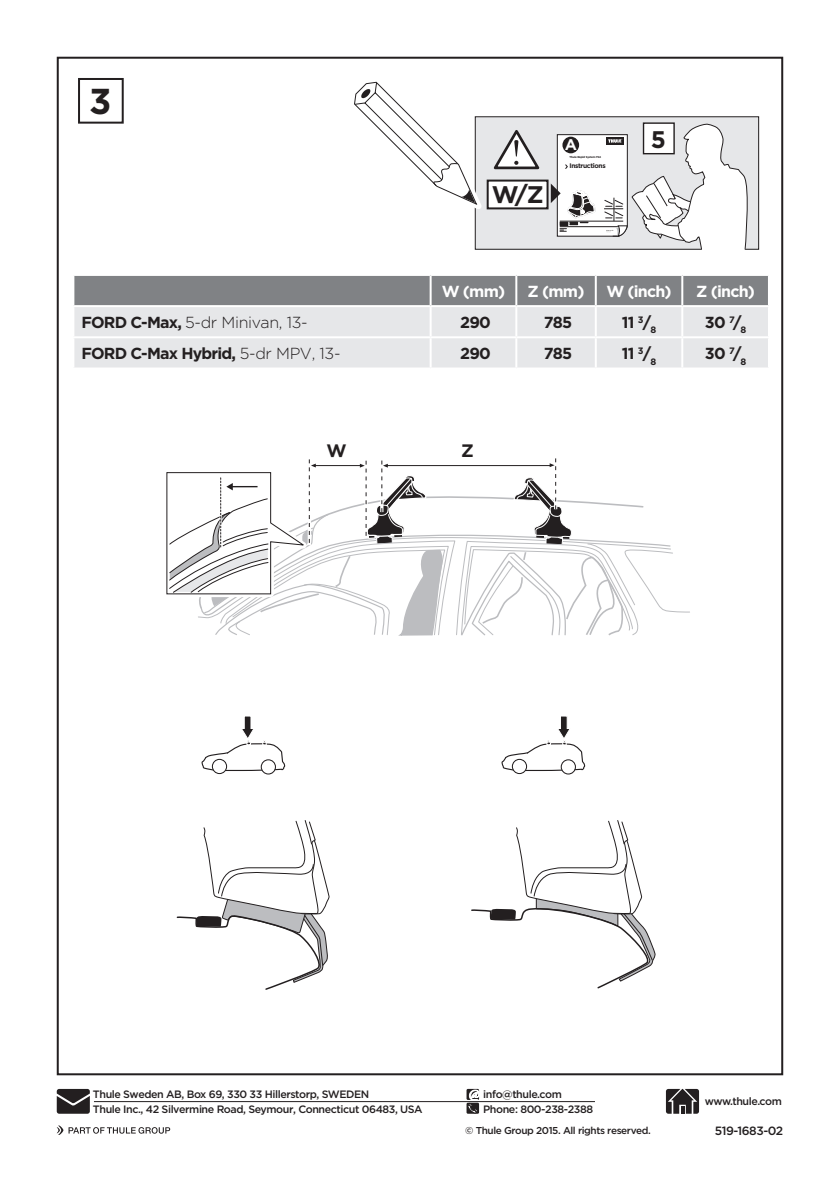
<style>
.page{position:relative;width:840px;height:1191px;background:#fff}
.page>*{position:absolute;margin:0;border:0;box-sizing:border-box;transform-origin:0 0}
.t1{font:700 36px "Thule";color:#231f20}
.t2{font:700 24px "Thule";color:#231f20}
.t3{font:700 18px "Thule";color:#231f20}
.t4{font:700 16px "Thule";letter-spacing:-.05em;color:#231f20}
.t5{font:300 16px "Thule";letter-spacing:-.02em;color:#231f20}
.t6{font:700 16px "Thule";letter-spacing:-.05em;color:#fff}
.t7{font:700 15.4px "Thule";color:#fff}
.t8{font:500 12px "Thule";letter-spacing:-.04em;color:#231f20}
.t9{font:500 10.6px "Thule";letter-spacing:-.04em;color:#231f20}
.t10{font:500 10px "Thule";letter-spacing:-.04em;color:#231f20}
.t11{font:700 6.6px "Thule";letter-spacing:-.05em;color:#231f20}
.t12{font:700 2.8px "Thule";letter-spacing:-.05em;color:#231f20}
.s1{font-weight:700}
.s2{font-weight:300}
</style>
<div class="page">
<div style="left:78px;top:78px;width:46px;height:46px;border:2px solid #231f20"></div>
<div style="left:475px;top:117px;width:283px;height:132px;background:#e6e7e9"></div>
<div style="left:474px;top:116px;width:284px;height:134px;border:1px solid #231f20"></div>
<div style="left:487px;top:181px;width:60px;height:27px;background:#fff"></div>
<div style="left:486px;top:180px;width:62px;height:29px;border:2px solid #231f20"></div>
<svg style="left:354px;top:81px;width:185px;height:137px"></svg>
<svg style="left:550px;top:123px;width:200px;height:127px"></svg>
<div style="left:562px;top:137px;width:16px;height:16px;background:#231f20;border-radius:50%"></div>
<svg style="left:57px;top:1125px;width:113px;height:10px"></svg>
<svg style="left:57px;top:1089px;width:33px;height:24px"></svg>
<hr style="left:94px;top:1101px;width:500px;height:1px;background:#231f20">
<svg style="left:665px;top:1089px;width:33px;height:24px"></svg>
<svg style="left:467px;top:1089px;width:12px;height:24px"></svg>
<div style="left:74px;top:276px;width:693px;height:29px;background:#808285"></div>
<div style="left:74px;top:307px;width:693px;height:60px;background:#e6e7e9"></div>
<hr style="left:429px;top:276px;width:2px;height:29px;background:#fff">
<hr style="left:515px;top:276px;width:2px;height:29px;background:#fff">
<hr style="left:594px;top:276px;width:2px;height:29px;background:#fff">
<hr style="left:681px;top:276px;width:2px;height:29px;background:#fff">
<hr style="left:429px;top:307px;width:2px;height:29px;background:#fff">
<hr style="left:515px;top:307px;width:2px;height:29px;background:#fff">
<hr style="left:594px;top:307px;width:2px;height:29px;background:#fff">
<hr style="left:681px;top:307px;width:2px;height:29px;background:#fff">
<hr style="left:72px;top:336px;width:358px;height:2px;background:#fff">
<hr style="left:682px;top:336px;width:87px;height:2px;background:#fff">
<svg style="left:160px;top:326px;width:530px;height:664px"></svg>
<p class="t1" style="left:89px;top:80px;width:24px">3</p>
<p class="t2" style="left:491px;top:180px;width:53px">W/Z</p>
<p class="t7" style="left:564px;top:135px;width:14px">A</p>
<p class="t12" style="left:569px;top:156px;width:33px">Thule Rapid System 754</p>
<p class="t11" style="left:569px;top:162px;width:38px">Instructions</p>
<p class="t2" style="left:650px;top:125px;width:17px">5</p>
<p class="t6" style="left:441px;top:282px;width:65px">W (mm)</p>
<p class="t6" style="left:527px;top:282px;width:58px">Z (mm)</p>
<p class="t6" style="left:606px;top:282px;width:67px">W (inch)</p>
<p class="t6" style="left:695px;top:282px;width:60px">Z (inch)</p>
<p class="t5" style="left:81px;top:312px;width:228px"><span class="s1">FORD C-Max,</span> 5-dr Minivan, 13-</p>
<p class="t4" style="left:460px;top:313px;width:32px">290</p>
<p class="t4" style="left:543px;top:313px;width:30px">785</p>
<p class="t4" style="left:621px;top:313px;width:36px">11 <sup>3</sup>/<sub>8</sub></p>
<p class="t4" style="left:704px;top:313px;width:43px">30 <sup>7</sup>/<sub>8</sub></p>
<p class="t4" style="left:81px;top:344px;width:260px">FORD C-Max Hybrid, <span class="s2">5-dr MPV, 13-</span></p>
<p class="t4" style="left:460px;top:344px;width:32px">290</p>
<p class="t4" style="left:543px;top:344px;width:30px">785</p>
<p class="t4" style="left:621px;top:344px;width:36px">11 <sup>3</sup>/<sub>8</sub></p>
<p class="t4" style="left:704px;top:344px;width:43px">30 <sup>7</sup>/<sub>8</sub></p>
<p class="t3" style="left:326px;top:439px;width:22px">W</p>
<p class="t3" style="left:461px;top:439px;width:14px">Z</p>
<p class="t9" style="left:93px;top:1087px;width:278px">Thule Sweden AB, Box 69, 330 33 Hillerstorp, SWEDEN</p>
<p class="t9" style="left:93px;top:1102px;width:331px">Thule Inc., 42 Silvermine Road, Seymour, Connecticut 06483, USA</p>
<p class="t9" style="left:483px;top:1087px;width:80px">info@thule.com</p>
<p class="t9" style="left:483px;top:1102px;width:111px">Phone: 800-238-2388</p>
<p class="t10" style="left:465px;top:1123px;width:187px">© Thule Group 2015. All rights reserved.</p>
<p class="t8" style="left:714px;top:1122px;width:70px">519-1683-02</p>
<p class="t9" style="left:704px;top:1094px;width:79px">www.thule.com</p>
</div>
